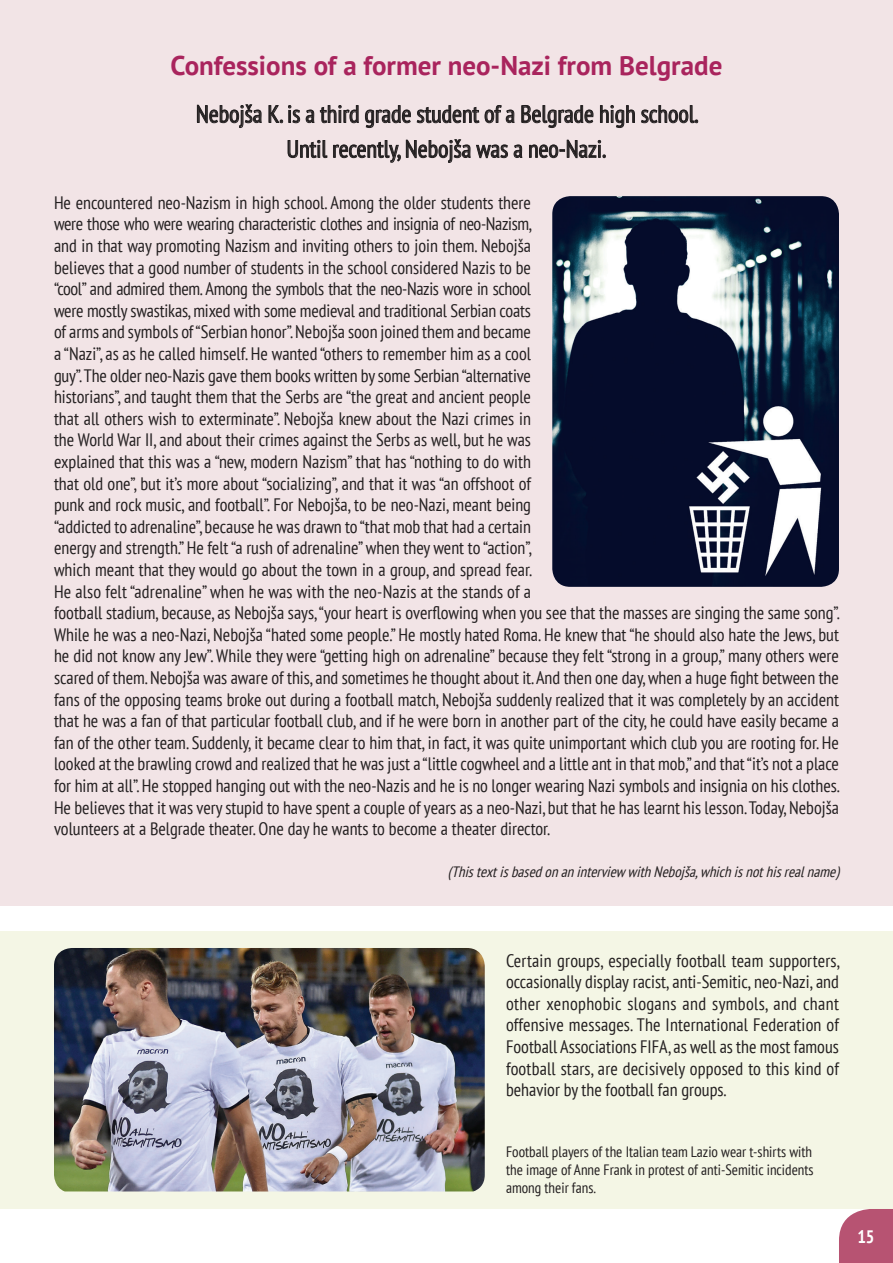
<style>
.page{position:relative;width:893px;height:1263px;background:#fff}
.page>*{position:absolute;margin:0;border:0;box-sizing:border-box;transform-origin:0 0}
.t1{font:700 27px "PT Sans";color:#a9245d}
.t2{font:condensed 24px "PT Sans";color:#231f20}
.t3{font:condensed 18px/21.6px "PT Sans";color:#231f20;text-align:justify}
.t4{font:700 condensed 18px "PT Sans";color:#fff}
.Потпис{font:condensed 15px/18px "PT Sans";color:#231f20;text-align:justify}
.t5{font:italic condensed 15px "PT Sans";color:#231f20}
</style>
<div class="page">
<div style="left:0;top:931px;width:893px;height:278px;background:#f4f6e5"></div>
<div style="left:0;top:0;width:893px;height:906px;background:#f2e4e6"></div>
<svg style="left:197px;top:104px;width:65px;height:24px"></svg>
<svg style="left:269px;top:105px;width:31px;height:18px"></svg>
<svg style="left:306px;top:110px;width:8px;height:13px"></svg>
<svg style="left:320px;top:105px;width:39px;height:18px"></svg>
<svg style="left:365px;top:105px;width:46px;height:23px"></svg>
<svg style="left:417px;top:105px;width:62px;height:18px"></svg>
<svg style="left:485px;top:105px;width:29px;height:18px"></svg>
<svg style="left:521px;top:105px;width:72px;height:23px"></svg>
<svg style="left:600px;top:105px;width:35px;height:23px"></svg>
<svg style="left:641px;top:105px;width:57px;height:18px"></svg>
<svg style="left:288px;top:140px;width:39px;height:18px"></svg>
<svg style="left:333px;top:139px;width:137px;height:24px"></svg>
<svg style="left:476px;top:144px;width:32px;height:15px"></svg>
<svg style="left:514px;top:145px;width:8px;height:13px"></svg>
<svg style="left:529px;top:140px;width:77px;height:18px"></svg>
<img style="left:552px;top:196px;width:287px;height:391px">
<svg style="left:839px;top:1209px;width:54px;height:54px"></svg>
<img style="left:54px;top:948px;width:431px;height:243px">
<p class="t1" style="left:171px;top:48px;width:553px">Confessions of a former neo-Nazi from Belgrade</p>
<p class="t2" style="left:196px;top:99px;width:504px">Nebojša K. is a third grade student of a Belgrade high school.</p>
<p class="t2" style="left:287px;top:134px;width:321px">Until recently, Nebojša was a neo-Nazi.</p>
<p class="t3" style="left:54px;top:191px;width:788px;text-align:left">He encountered neo-Nazism in high school. Among the older students there<br>were those who were wearing characteristic clothes and insignia of neo-Nazism,<br>and in that way promoting Nazism and inviting others to join them. Nebojša<br>believes that a good number of students in the school considered Nazis to be<br>“cool” and admired them. Among the symbols that the neo-Nazis wore in school<br>were mostly swastikas, mixed with some medieval and traditional Serbian coats<br>of arms and symbols of “Serbian honor”. Nebojša soon joined them and became<br>a “Nazi”, as as he called himself. He wanted “others to remember him as a cool<br>guy”. The older neo-Nazis gave them books written by some Serbian “alternative<br>historians”, and taught them that the Serbs are “the great and ancient people<br>that all others wish to exterminate”. Nebojša knew about the Nazi crimes in<br>the World War II, and about their crimes against the Serbs as well, but he was<br>explained that this was a “new, modern Nazism” that has “nothing to do with<br>that old one”, but it’s more about “socializing”, and that it was “an offshoot of<br>punk and rock music, and football”. For Nebojša, to be neo-Nazi, meant being<br>“addicted to adrenaline”, because he was drawn to “that mob that had a certain<br>energy and strength.” He felt “a rush of adrenaline” when they went to “action”,<br>which meant that they would go about the town in a group, and spread fear.<br>He also felt “adrenaline” when he was with the neo-Nazis at the stands of a<br>football stadium, because, as Nebojša says, “your heart is overflowing when you see that the masses are singing the same song”.<br>While he was a neo-Nazi, Nebojša “hated some people.” He mostly hated Roma. He knew that “he should also hate the Jews, but he did not know any Jew”. While they were “getting high on adrenaline” because they felt “strong in a group,” many others were scared of them. Nebojša was aware of this, and sometimes he thought about it. And then one day, when a huge fight between the fans of the opposing teams broke out during a football match, Nebojša suddenly realized that it was completely by an accident that he was a fan of that particular football club, and if he were born in another part of the city, he could have easily became a fan of the other team. Suddenly, it became clear to him that, in fact, it was quite unimportant which club you are rooting for. He looked at the brawling crowd and realized that he was just a “little cogwheel and a little ant in that mob,” and that “it’s not a place for him at all”. He stopped hanging out with the neo-Nazis and he is no longer wearing Nazi symbols and insignia on his clothes.<br>He believes that it was very stupid to have spent a couple of years as a neo-Nazi, but that he has learnt his lesson. Today, Nebojša volunteers at a Belgrade theater. One day he wants to become a theater director.</p>
<p class="t5" style="left:448px;top:862px;width:397px">(Thistextisbasedonaninterview withNebojša,whichisnothisrealname)</p>
<p class="t3" style="left:506px;top:949px;width:336px">Certain groups, especially football team supporters, occasionally display racist, anti-Semitic, neo-Nazi, and other xenophobic slogans and symbols, and chant offensive messages. The International Federation of Football Associations FIFA, as well as the most famous football stars, are decisively opposed to this kind of behavior by the football fan groups.</p>
<p class="Потпис" style="left:506px;top:1142px;width:309px">Football players of the Italian team Lazio wear t-shirts with the image of Anne Frank in protest of anti-Semitic incidents among their fans.</p>
<p class="t4" style="left:857px;top:1225px;width:19px">15</p>
</div>
